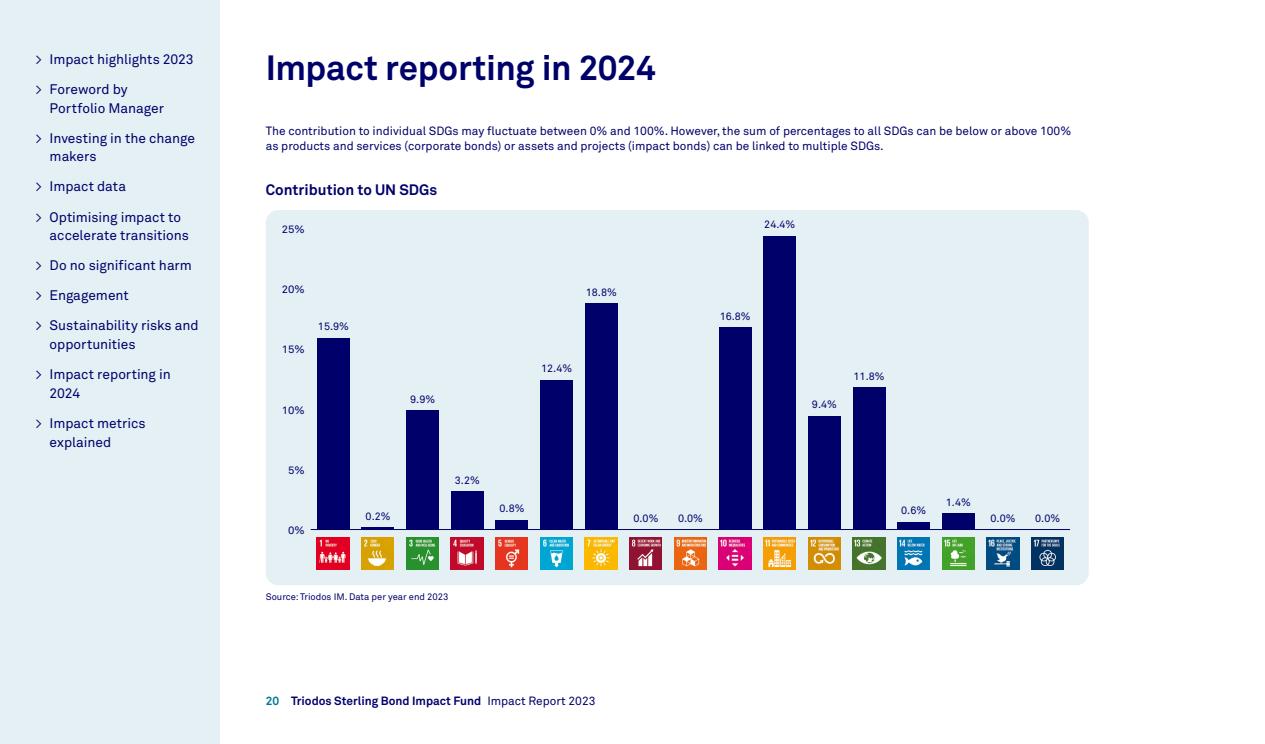
<style>
.page{position:relative;width:1265px;height:744px;background:#fff}
.page>*{position:absolute;margin:0;border:0;box-sizing:border-box;transform-origin:0 0}
.t1{font:700 34.75px "Akkurat Pro";letter-spacing:-.01em;color:#00006b}
.t2{font:700 15px "Akkurat Pro";color:#00006b}
.t3{font:13.75px/30px "Akkurat Pro";letter-spacing:-.005em;color:#00006b}
.t4{font:11.88px/15px "Akkurat Pro";color:#00006b}
.t5{font:700 11.88px "Akkurat Pro";color:#00006b}
.t6{font:10.62px "Akkurat Pro";color:#00006b}
.t7{font:10.62px "Akkurat Pro";color:#00006b;scale:1.05 1}
.t8{font:9.38px "Akkurat Pro";color:#00006b}
.s1{color:#007997}
.s2{font-weight:400}
</style>
<div class="page">
<div style="left:0;top:0;width:220px;height:744px;background:#e5f0f4"></div>
<div style="left:266px;top:210px;width:823px;height:375px;background:#e5f0f4;border-radius:12px"></div>
<hr style="left:311px;top:529px;width:759px;height:1px;background:#00006b">
<div style="left:317px;top:338px;width:32px;height:191px;background:#00006b"></div>
<hr style="left:362px;top:527px;width:32px;height:2px;background:#00006b">
<div style="left:406px;top:410px;width:32px;height:119px;background:#00006b"></div>
<div style="left:451px;top:491px;width:32px;height:38px;background:#00006b"></div>
<div style="left:496px;top:520px;width:32px;height:9px;background:#00006b"></div>
<div style="left:540px;top:380px;width:32px;height:149px;background:#00006b"></div>
<div style="left:585px;top:303px;width:32px;height:226px;background:#00006b"></div>
<div style="left:719px;top:327px;width:32px;height:202px;background:#00006b"></div>
<div style="left:764px;top:236px;width:32px;height:293px;background:#00006b"></div>
<div style="left:808px;top:416px;width:32px;height:113px;background:#00006b"></div>
<div style="left:853px;top:387px;width:32px;height:142px;background:#00006b"></div>
<div style="left:898px;top:522px;width:32px;height:7px;background:#00006b"></div>
<div style="left:942px;top:513px;width:32px;height:16px;background:#00006b"></div>
<img style="left:317px;top:537px;width:32px;height:32px">
<img style="left:719px;top:537px;width:32px;height:32px">
<img style="left:451px;top:537px;width:32px;height:32px">
<img style="left:853px;top:537px;width:32px;height:32px">
<img style="left:585px;top:537px;width:32px;height:32px">
<img style="left:987px;top:537px;width:32px;height:32px">
<img style="left:362px;top:537px;width:32px;height:32px">
<img style="left:764px;top:537px;width:32px;height:32px">
<img style="left:496px;top:537px;width:32px;height:32px">
<img style="left:898px;top:537px;width:32px;height:32px">
<img style="left:630px;top:537px;width:32px;height:32px">
<img style="left:1032px;top:537px;width:32px;height:32px">
<img style="left:406px;top:537px;width:32px;height:32px">
<img style="left:808px;top:537px;width:32px;height:32px">
<img style="left:540px;top:537px;width:32px;height:32px">
<img style="left:942px;top:537px;width:32px;height:32px">
<img style="left:674px;top:537px;width:32px;height:32px">
<p class="t3" style="left:35px;top:44px;width:160px">&gt; Impact highlights 2023 &gt; Foreword by</p>
<p class="t3" style="left:35px;top:93px;width:161px;text-indent:14px">Portfolio Manager<br>&gt; Investing in the change</p>
<p class="t3" style="left:35px;top:142px;width:147px;text-indent:14px">makers<br>&gt; Impact data<br>&gt; Optimising impact to</p>
<p class="t3" style="left:35px;top:220px;width:165px;text-indent:14px">accelerate transitions &gt; Do no significant harm &gt; Engagement<br>&gt; Sustainability risks and</p>
<p class="t3" style="left:35px;top:329px;width:137px;text-indent:14px">opportunities<br>&gt; Impact reporting in</p>
<p class="t3" style="left:35px;top:378px;width:112px;text-indent:14px">2024<br>&gt; Impact metrics</p>
<p class="t3" style="left:50px;top:427px;width:63px">explained</p>
<h1 class="t1" style="left:266px;top:46px;width:392px">Impact reporting in 2024</h1>
<p class="t4" style="left:266px;top:123px;width:807px">The contribution to individual SDGs may fluctuate between 0% and 100%. However, the sum of percentages to all SDGs can be below or above 100% as products and services (corporate bonds) or assets and projects (impact bonds) can be linked to multiple SDGs.</p>
<p class="t2" style="left:266px;top:180px;width:173px">Contribution to UN SDGs</p>
<p class="t7" style="left:282px;top:223px;width:23px">25%</p>
<p class="t7" style="left:282px;top:283px;width:23px">20%</p>
<p class="t7" style="left:282px;top:343px;width:23px">15%</p>
<p class="t6" style="left:318px;top:320px;width:33px">15.9%</p>
<p class="t7" style="left:282px;top:403px;width:23px">10%</p>
<p class="t6" style="left:410px;top:393px;width:27px">9.9%</p>
<p class="t6" style="left:586px;top:286px;width:33px">18.8%</p>
<p class="t6" style="left:541px;top:362px;width:33px">12.4%</p>
<p class="t6" style="left:764px;top:218px;width:33px">24.4%</p>
<p class="t6" style="left:720px;top:310px;width:33px">16.8%</p>
<p class="t6" style="left:812px;top:398px;width:27px">9.4%</p>
<p class="t6" style="left:854px;top:370px;width:33px">11.8%</p>
<p class="t7" style="left:288px;top:464px;width:17px">5%</p>
<p class="t7" style="left:288px;top:524px;width:17px">0%</p>
<p class="t6" style="left:366px;top:509px;width:27px">0.2%</p>
<p class="t6" style="left:455px;top:474px;width:27px">3.2%</p>
<p class="t6" style="left:500px;top:502px;width:27px">0.8%</p>
<p class="t6" style="left:633px;top:512px;width:27px">0.0%</p>
<p class="t6" style="left:678px;top:512px;width:27px">0.0%</p>
<p class="t6" style="left:901px;top:504px;width:27px">0.6%</p>
<p class="t6" style="left:946px;top:495px;width:27px">1.4%</p>
<p class="t6" style="left:991px;top:512px;width:27px">0.0%</p>
<p class="t6" style="left:1035px;top:512px;width:27px">0.0%</p>
<p class="t8" style="left:266px;top:591px;width:184px">Source: Triodos IM. Data per year end 2023</p>
<p class="t5" style="left:266px;top:693px;width:331px"><span class="s1">20</span> Triodos Sterling Bond Impact Fund <span class="s2">Impact Report 2023</span></p>
</div>
